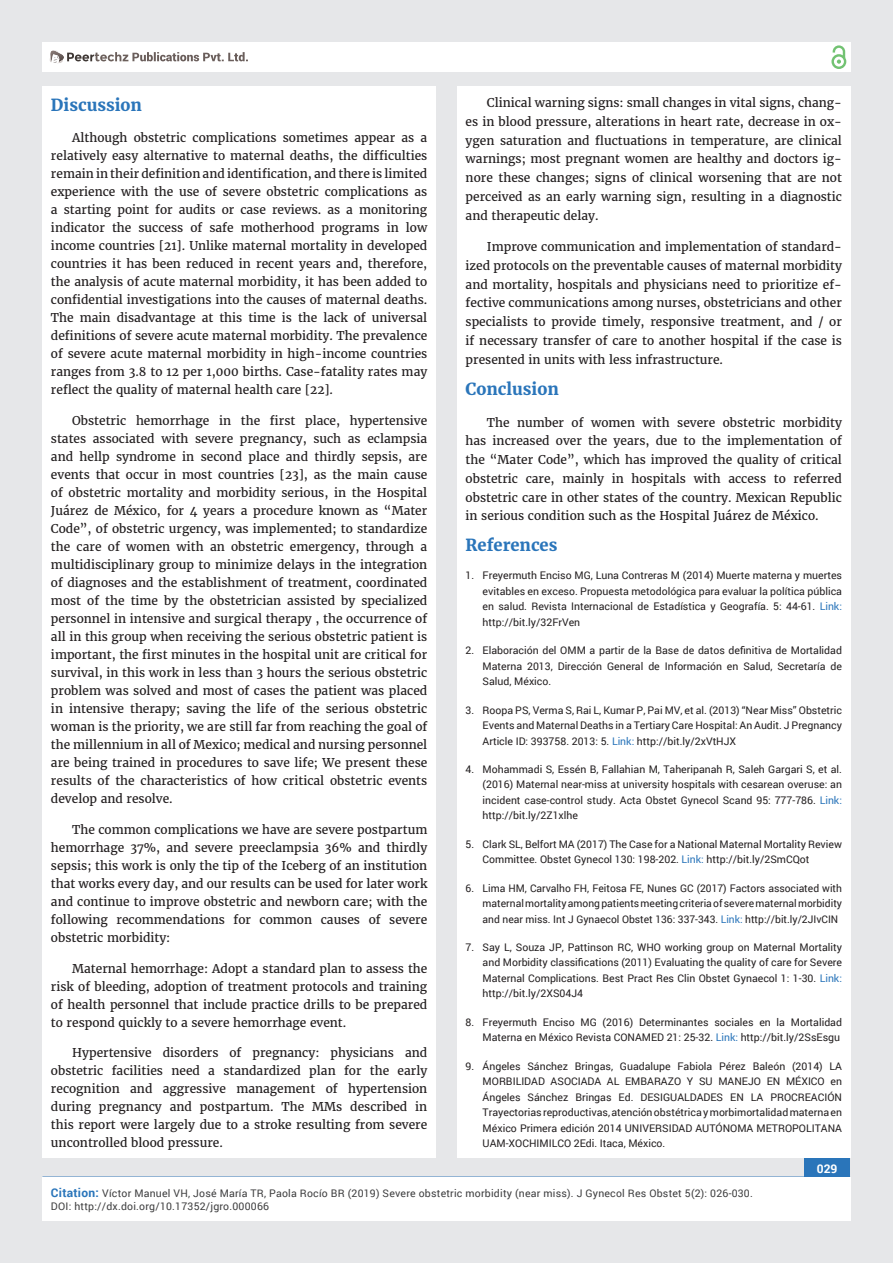
<style>
.page{position:relative;width:893px;height:1263px;background:#e6e7e9}
.page>*{position:absolute;margin:0;border:0;box-sizing:border-box;transform-origin:0 0}
.t1{font:700 16.5px "Merriweather";color:#2a75ba}
.t2{font:12px/18px "Merriweather";color:#231f20;text-align:justify}
.t3{font:700 12px "Roboto";color:#fff}
.t4{font:10.5px/15.6px "Roboto";color:#231f20;text-align:justify}
.t5{font:10.5px/13.5px "Roboto";letter-spacing:.02em;color:#3e3e3f}
.s1{color:#2a75ba}
.s2{font-weight:700;font-size:12px;color:#2a75ba}
</style>
<div class="page">
<div style="left:42px;top:43px;width:808px;height:29px;background:#fff"></div>
<div style="left:831px;top:54px;width:15px;height:15px;border:2px solid #72c272;border-radius:50%"></div>
<svg style="left:831px;top:45px;width:15px;height:19px"></svg>
<div style="left:804px;top:1157px;width:46px;height:43px;background:#2a75ba"></div>
<svg style="left:49px;top:50px;width:199px;height:14px"></svg>
<div style="left:42px;top:1177px;width:809px;height:43px;background:#fff"></div>
<div style="left:42px;top:87px;width:394px;height:1071px;background:#fff"></div>
<div style="left:457px;top:87px;width:393px;height:1071px;background:#fff"></div>
<h1 class="t1" style="left:51px;top:95px;width:93px">Discussion</h1>
<p class="t2" style="left:51px;top:129px;width:378px;text-indent:21px">Although obstetric complications sometimes appear as a relatively easy alternative to maternal deaths, the difficulties remain in their definition and identification, and there is limited experience with the use of severe obstetric complications as a starting point for audits or case reviews. as a monitoring indicator the success of safe motherhood programs in low income countries [21]. Unlike maternal mortality in developed countries it has been reduced in recent years and, therefore, the analysis of acute maternal morbidity, it has been added to confidential investigations into the causes of maternal deaths.<br>The main disadvantage at this time is the lack of universal definitions of severe acute maternal morbidity. The prevalence of severe acute maternal morbidity in high-income countries ranges from 3.8 to 12 per 1,000 births. Case-fatality rates may reflect the quality of maternal health care [22].</p>
<p class="t2" style="left:51px;top:412px;width:378px;text-indent:21px">Obstetric hemorrhage in the first place, hypertensive states associated with severe pregnancy, such as eclampsia and hellp syndrome in second place and thirdly sepsis, are events that occur in most countries [23], as the main cause of obstetric mortality and morbidity serious, in the Hospital Juárez de México, for 4 years a procedure known as “Mater Code”, of obstetric urgency, was implemented; to standardize the care of women with an obstetric emergency, through a multidisciplinary group to minimize delays in the integration of diagnoses and the establishment of treatment, coordinated most of the time by the obstetrician assisted by specialized personnel in intensive and surgical therapy , the occurrence of all in this group when receiving the serious obstetric patient is important, the first minutes in the hospital unit are critical for survival, in this work in less than 3 hours the serious obstetric problem was solved and most of cases the patient was placed in intensive therapy; saving the life of the serious obstetric woman is the priority, we are still far from reaching the goal of the millennium in all of Mexico; medical and nursing personnel are being trained in procedures to save life; We present these results of the characteristics of how critical obstetric events develop and resolve.</p>
<p class="t2" style="left:51px;top:820px;width:378px;text-indent:21px">The common complications we have are severe postpartum hemorrhage 37%, and severe preeclampsia 36% and thirdly sepsis; this work is only the tip of the Iceberg of an institution that works every day, and our results can be used for later work and continue to improve obstetric and newborn care; with the following recommendations for common causes of severe obstetric morbidity:</p>
<p class="t2" style="left:51px;top:959px;width:378px;text-indent:21px">Maternal hemorrhage: Adopt a standard plan to assess the risk of bleeding, adoption of treatment protocols and training of health personnel that include practice drills to be prepared to respond quickly to a severe hemorrhage event.</p>
<p class="t2" style="left:51px;top:1044px;width:378px;text-indent:21px">Hypertensive disorders of pregnancy: physicians and obstetric facilities need a standardized plan for the early recognition and aggressive management of hypertension during pregnancy and postpartum. The MMs described in this report were largely due to a stroke resulting from severe uncontrolled blood pressure.</p>
<p class="t2" style="left:466px;top:93px;width:378px;line-height:18.8px;text-indent:21px">Clinical warning signs: small changes in vital signs, chang&shy;es in blood pressure, alterations in heart rate, decrease in ox&shy;ygen saturation and fluctuations in temperature, are clinical warnings; most pregnant women are healthy and doctors ig&shy;nore these changes; signs of clinical worsening that are not perceived as an early warning sign, resulting in a diagnostic and therapeutic delay.</p>
<p class="t2" style="left:466px;top:237px;width:378px;line-height:18.8px;text-indent:21px">Improve communication and implementation of standard&shy;ized protocols on the preventable causes of maternal morbidity and mortality, hospitals and physicians need to prioritize ef&shy;fective communications among nurses, obstetricians and other specialists to provide timely, responsive treatment, and / or if necessary transfer of care to another hospital if the case is presented in units with less infrastructure.</p>
<h1 class="t1" style="left:466px;top:379px;width:95px">Conclusion</h1>
<p class="t2" style="left:466px;top:413px;width:378px;line-height:18.8px;text-indent:21px">The number of women with severe obstetric morbidity has increased over the years, due to the implementation of the “Mater Code”, which has improved the quality of critical obstetric care, mainly in hospitals with access to referred obstetric care in other states of the country. Mexican Republic in serious condition such as the Hospital Juárez de México.</p>
<h1 class="t1" style="left:466px;top:535px;width:93px">References</h1>
<p class="t4" style="left:483px;top:567px;width:361px;text-indent:-17px">1. Freyermuth Enciso MG, Luna Contreras M (2014) Muerte materna y muertes evitables en exceso. Propuesta metodológica para evaluar la política pública en salud. Revista Internacional de Estadística y Geografía. 5: 44-61. <span class="s1">Link: </span>http://bit.ly/32FrVen</p>
<p class="t4" style="left:483px;top:642px;width:361px;text-indent:-17px">2. Elaboración del OMM a partir de la Base de datos definitiva de Mortalidad Materna 2013, Dirección General de Información en Salud, Secretaría de Salud, México.</p>
<p class="t4" style="left:483px;top:702px;width:361px;text-indent:-17px">3. Roopa PS, Verma S, Rai L, Kumar P, Pai MV, et al. (2013) “Near Miss” Obstetric Events and Maternal Deaths in a Tertiary Care Hospital: An Audit. J Pregnancy Article ID: 393758. 2013: 5. <span class="s1">Link:</span> http://bit.ly/2xVtHJX</p>
<p class="t4" style="left:483px;top:761px;width:361px;text-indent:-17px">4. Mohammadi S, Essén B, Fallahian M, Taheripanah R, Saleh Gargari S, et al. (2016) Maternal near-miss at university hospitals with cesarean overuse: an incident case-control study. Acta Obstet Gynecol Scand 95: 777-786. <span class="s1">Link: </span>http://bit.ly/2Z1xlhe</p>
<p class="t4" style="left:483px;top:836px;width:361px;text-indent:-17px">5. Clark SL, Belfort MA (2017) The Case for a National Maternal Mortality Review<br>Committee. Obstet Gynecol 130: 198-202. <span class="s1">Link:</span> http://bit.ly/2SmCQot</p>
<p class="t4" style="left:483px;top:880px;width:361px;text-indent:-17px">6. Lima HM, Carvalho FH, Feitosa FE, Nunes GC (2017) Factors associated with maternal mortality among patients meeting criteria of severe maternal morbidity and near miss. Int J Gynaecol Obstet 136: 337-343. <span class="s1">Link:</span> http://bit.ly/2JIvCIN</p>
<p class="t4" style="left:483px;top:939px;width:361px;text-indent:-17px">7. Say L, Souza JP, Pattinson RC, WHO working group on Maternal Mortality and Morbidity classifications (2011) Evaluating the quality of care for Severe Maternal Complications. Best Pract Res Clin Obstet Gynaecol 1: 1-30. <span class="s1">Link: </span>http://bit.ly/2XS04J4</p>
<p class="t4" style="left:466px;top:1014px;width:378px;text-align:right">8. Freyermuth Enciso MG (2016) Determinantes sociales en la Mortalidad<br>Materna en México Revista CONAMED 21: 25-32. <span class="s1">Link:</span> http://bit.ly/2SsEsgu</p>
<p class="t4" style="left:483px;top:1058px;width:361px;text-indent:-17px">9. Ángeles Sánchez Bringas, Guadalupe Fabiola Pérez Baleón (2014) LA MORBILIDAD ASOCIADA AL EMBARAZO Y SU MANEJO EN MÉXICO en Ángeles Sánchez Bringas Ed. DESIGUALDADES EN LA PROCREACIÓN Trayectorias reproductivas, atención obstétrica y morbimortalidad materna en México Primera edición 2014 UNIVERSIDAD AUTÓNOMA METROPOLITANA UAM-XOCHIMILCO 2Edi. Itaca, México.</p>
<p class="t3" style="left:817px;top:1161px;width:22px">029</p>
<p class="t5" style="left:51px;top:1186px;width:703px"><span class="s2">Citation:</span> Víctor Manuel VH, José María TR, Paola Rocío BR (2019) Severe obstetric morbidity (near miss). J Gynecol Res Obstet 5(2): 026-030.<br>DOI: http://dx.doi.org/10.17352/jgro.000066</p>
</div>
